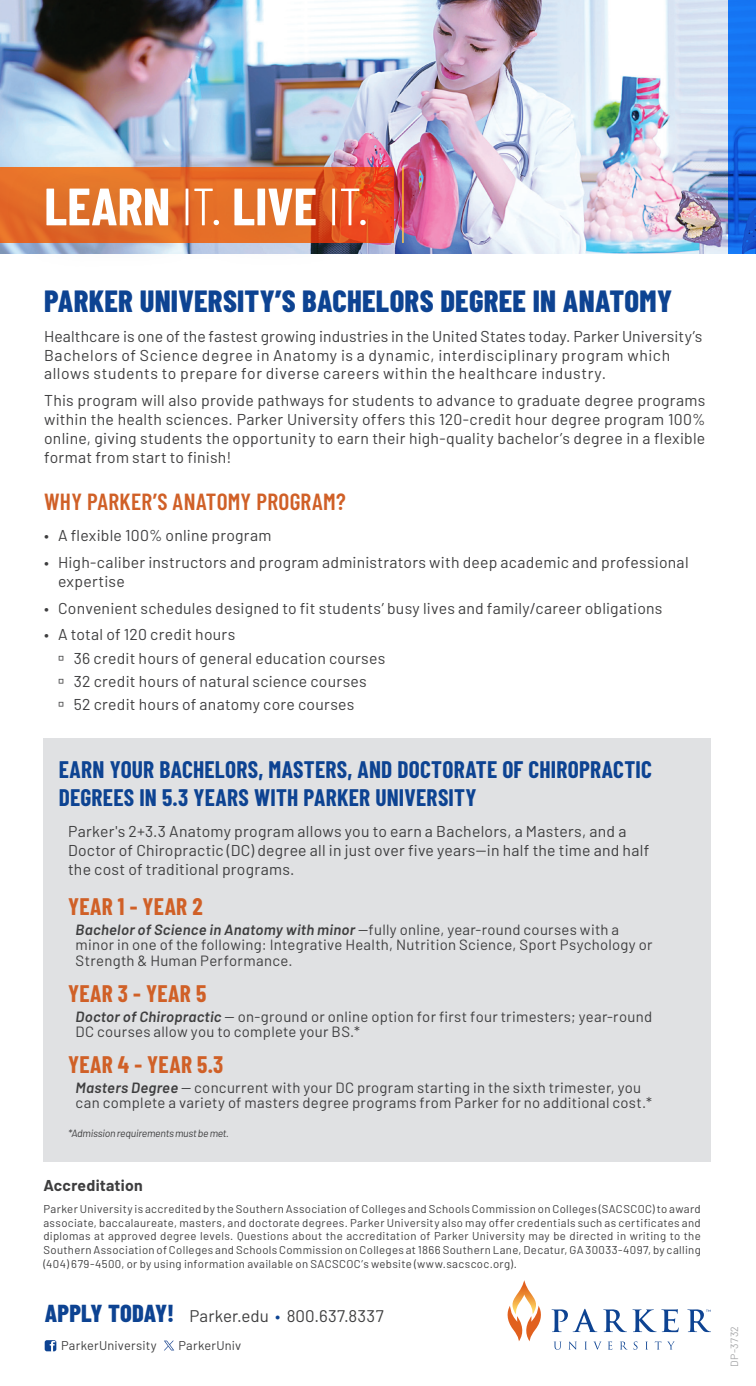
<style>
.page{position:relative;width:756px;height:1386px;background:#fff}
.page>*{position:absolute;margin:0;border:0;box-sizing:border-box;transform-origin:0 0}
.t1{font:700 52.5px "Barlow Condensed";color:#fff}
.t2{font:800 30.62px "Barlow Condensed";letter-spacing:.01em;color:#0d4392}
.t3{font:700 23.45px/28px "Barlow Condensed";letter-spacing:.01em;color:#0d4392}
.t4{font:700 23.45px "Barlow Condensed";letter-spacing:.015em;color:#d06027}
.t5{font:600 23.45px "Barlow Condensed";letter-spacing:.01em;color:#d06027}
.t6{font:16.8px "Barlow";letter-spacing:.01em;color:#3e3e3f}
.t7{font:15.75px/18.9px "Barlow";letter-spacing:.015em;color:#3e3e3f}
.t8{font:700 15.75px "Barlow";letter-spacing:.015em;color:#3e3e3f}
.t9{font:14.88px/15.6px "Barlow";letter-spacing:.02em;color:#3e3e3f}
.t10{font:12.78px "Barlow";letter-spacing:.015em;color:#3e3e3f}
.t11{font:11.38px/13.7px "Barlow";letter-spacing:.03em;color:#3e3e3f;text-align:justify}
.t12{font:italic 10.5px "Barlow";letter-spacing:-.02em;color:#3e3e3f}
.t13{font:10.5px "Barlow";letter-spacing:.035em;color:#6c6d70}
.s1{font-weight:300}
.s2{font-weight:600;font-style:italic}
.s3{font-family:"Barlow Condensed";font-weight:800;font-size:24.5px;color:#0d4392}
.s4{color:#0d4392}
</style>
<div class="page">
<img style="left:0;top:0;width:728px;height:253px">
<svg style="left:508px;top:1280px;width:33px;height:61px"></svg>
<svg style="left:554px;top:1342px;width:7px;height:8px"></svg>
<svg style="left:568px;top:1341px;width:9px;height:9px"></svg>
<svg style="left:584px;top:1342px;width:3px;height:8px"></svg>
<svg style="left:594px;top:1342px;width:7px;height:8px"></svg>
<svg style="left:608px;top:1342px;width:4px;height:8px"></svg>
<svg style="left:620px;top:1341px;width:18px;height:9px"></svg>
<svg style="left:645px;top:1342px;width:3px;height:8px"></svg>
<svg style="left:655px;top:1341px;width:6px;height:9px"></svg>
<svg style="left:668px;top:1342px;width:6px;height:8px"></svg>
<svg style="left:552px;top:1309px;width:45px;height:23px"></svg>
<svg style="left:603px;top:1309px;width:76px;height:23px"></svg>
<svg style="left:687px;top:1309px;width:24px;height:23px"></svg>
<div style="left:45px;top:1340px;width:11px;height:11px;background:#0d4392;border-radius:2px"></div>
<svg style="left:50px;top:1341px;width:5px;height:11px"></svg>
<svg style="left:728px;top:0;width:28px;height:253px;fill:#1574f1"></svg>
<div style="left:0;top:139px;width:405px;height:136px;background:#231f20;opacity:.25"></div>
<svg style="left:164px;top:1341px;width:10px;height:9px"></svg>
<div style="left:43px;top:738px;width:668px;height:424px;background:#e0e1e3"></div>
<h1 class="t1" style="left:44px;top:169px;width:325px">LEARN <span class="s1">IT.</span> LIVE <span class="s1">IT.</span></h1>
<h2 class="t2" style="left:44px;top:280px;width:630px">PARKER UNIVERSITY’S BACHELORS DEGREE IN ANATOMY</h2>
<p class="t7" style="left:44px;top:326px;width:660px">Healthcare is one of the fastest growing industries in the United States today. Parker University’s<br>Bachelors of Science degree in Anatomy is a dynamic, interdisciplinary program which allows students to prepare for diverse careers within the healthcare industry.</p>
<p class="t7" style="left:44px;top:390px;width:663px;text-align:justify">This program will also provide pathways for students to advance to graduate degree programs within the health sciences. Parker University offers this 120-credit hour degree program 100% online, giving students the opportunity to earn their high-quality bachelor’s degree in a flexible format from start to finish!</p>
<h3 class="t5" style="left:44px;top:485px;width:303px">WHY PARKER’S ANATOMY PROGRAM?</h3>
<p class="t7" style="left:44px;top:525px;width:229px">• A flexible 100% online program</p>
<p class="t7" style="left:58px;top:552px;width:632px;text-indent:-14px">• High-caliber instructors and program administrators with deep academic and professional expertise</p>
<p class="t7" style="left:44px;top:598px;width:620px">• Convenient schedules designed to fit students’ busy lives and family/career obligations</p>
<p class="t7" style="left:74px;top:622px;width:313px;line-height:23.3px;text-indent:-30px">• A total of 120 credit hours<br>36 credit hours of general education courses 32 credit hours of natural science courses 52 credit hours of anatomy core courses</p>
<h3 class="t3" style="left:59px;top:754px;width:595px">EARN YOUR BACHELORS, MASTERS, AND DOCTORATE OF CHIROPRACTIC<br>DEGREES IN 5.3 YEARS WITH PARKER UNIVERSITY</h3>
<p class="t7" style="left:68px;top:821px;width:583px">Parker's 2+3.3 Anatomy program allows you to earn a Bachelors, a Masters, and a<br>Doctor of Chiropractic (DC) degree all in just over five years--in half the time and half the cost of traditional programs.</p>
<h3 class="t4" style="left:68px;top:890px;width:136px">YEAR 1 - YEAR 2</h3>
<p class="t9" style="left:76px;top:920px;width:579px"><span class="s2">Bachelor of Science in Anatomy with minor</span> --fully online, year-round courses with a minor in one of the following: Integrative Health, Nutrition Science, Sport Psychology or<br>Strength &amp; Human Performance.</p>
<h3 class="t4" style="left:68px;top:977px;width:140px">YEAR 3 - YEAR 5</h3>
<p class="t9" style="left:76px;top:1007px;width:578px"><span class="s2">Doctor of Chiropractic</span> -- on-ground or online option for first four trimesters; year-round<br>DC courses allow you to complete your BS.*</p>
<h3 class="t4" style="left:68px;top:1048px;width:157px">YEAR 4 - YEAR 5.3</h3>
<p class="t9" style="left:76px;top:1079px;width:578px"><span class="s2">Masters Degree</span> -- concurrent with your DC program starting in the sixth trimester, you can complete a variety of masters degree programs from Parker for no additional cost.*</p>
<p class="t12" style="left:68px;top:1126px;width:163px">*Admission requirements must be met.</p>
<p class="t8" style="left:43px;top:1174px;width:101px">Accreditation</p>
<p class="t11" style="left:43px;top:1201px;width:659px">Parker University is accredited by the Southern Association of Colleges and Schools Commission on Colleges (SACSCOC) to award associate, baccalaureate, masters, and doctorate degrees. Parker University also may offer credentials such as certificates and diplomas at approved degree levels. Questions about the accreditation of Parker University may be directed in writing to the Southern Association of Colleges and Schools Commission on Colleges at 1866 Southern Lane, Decatur, GA 30033-4097, by calling (404) 679-4500, or by using information available on SACSCOC’s website (www.sacscoc.org).</p>
<p class="t6" style="left:45px;top:1304px;width:340px"><span class="s3">APPLY TODAY!</span> Parker.edu <span class="s4">•</span> 800.637.8337</p>
<p class="t10" style="left:61px;top:1336px;width:97px">ParkerUniversity</p>
<p class="t10" style="left:178px;top:1336px;width:64px">ParkerUniv</p>
<p class="t13" style="left:727px;top:1367px;width:42px;rotate:-90deg">DP-3732</p>
</div>
